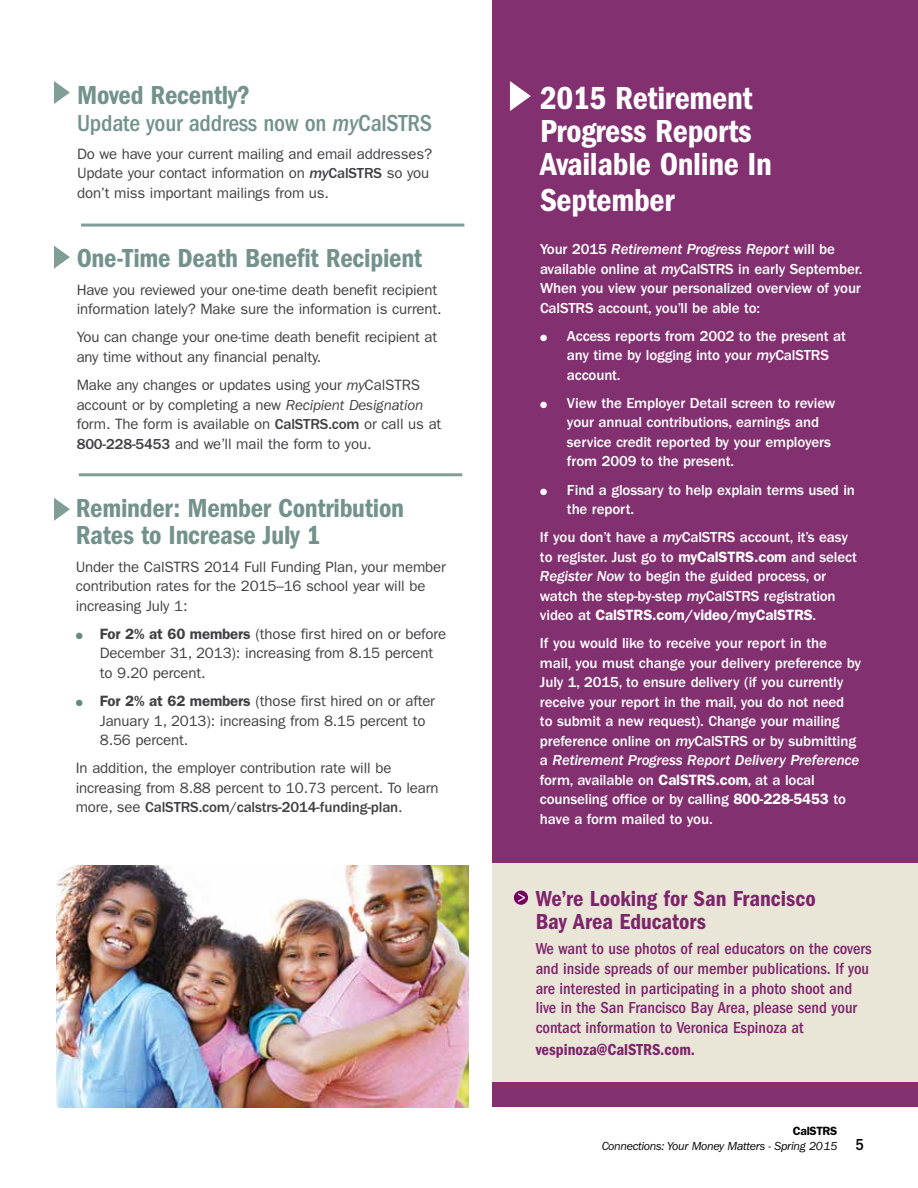
<style>
.page{position:relative;width:918px;height:1188px;background:#fff}
.page>*{position:absolute;margin:0;border:0;box-sizing:border-box;transform-origin:0 0}
.t1{font:33px/33px "ITC Franklin Gothic Std Dm Cd";letter-spacing:-.01em;color:#fff}
.t2{font:27px/27px "ITC Franklin Gothic Std Dm Cd";letter-spacing:-.01em;color:#74928d}
.t3{font:500 condensed 24px "ITC Franklin Gothic Std";letter-spacing:-.01em;color:#74928d}
.t4{font:22.5px/22.5px "ITC Franklin Gothic Std Dm Cd";color:#7e246a}
.t5{font:500 condensed 16.5px/20px "ITC Franklin Gothic Std";color:#7e246a}
.t6{font:16.5px "ITC Franklin Gothic Std Dm Cd";color:#7e246a}
.t7{font:15px/19.5px "ITC Franklin Gothic Std";letter-spacing:-.01em;color:#414042}
.t8{font:500 15px/19.5px "ITC Franklin Gothic Std";letter-spacing:-.01em;color:#fff}
.t9{font:15px "ITC Franklin Gothic Std Med It";letter-spacing:-.01em;color:#fff}
.t10{font:italic 12px/15px "ITC Franklin Gothic Std";letter-spacing:-.025em;color:#000}
.s1{font-style:italic}
.s2{font-family:"ITC Franklin Gothic Std Med It"}
.s3{font-weight:500}
.s4{color:#688882}
.s5{font-weight:600}
.s6{font-family:"ITC Franklin Gothic Std";font-weight:500}
.s7{font-family:"ITC Franklin Gothic Std Med It";font-weight:400}
.s8{font-weight:600;font-style:normal}
.s9{font-weight:500;font-style:normal;font-stretch:condensed;font-size:16.5px}
</style>
<div class="page">
<div style="left:492px;top:0;width:426px;height:1107px;background:#833070"></div>
<svg style="left:510px;top:81px;width:21px;height:30px"></svg>
<svg style="left:54px;top:81px;width:16px;height:23px"></svg>
<hr style="left:81px;top:224px;width:383px;height:3px;background:#819d97">
<hr style="left:79px;top:473px;width:383px;height:3px;background:#819d97">
<svg style="left:54px;top:498px;width:16px;height:23px"></svg>
<svg style="left:54px;top:246px;width:16px;height:23px"></svg>
<div style="left:492px;top:864px;width:426px;height:218px;background:#e9e6d8"></div>
<div style="left:514px;top:891px;width:14px;height:14px;background:#74005f;border-radius:50%"></div>
<svg style="left:518px;top:893px;width:7px;height:9px"></svg>
<img style="left:56px;top:865px;width:413px;height:243px">
<h2 class="t2" style="left:77px;top:82px;width:175px">Moved Recently?</h2>
<h3 class="t3" style="left:77px;top:109px;width:357px">Update your address now on <span class="s1">my</span>CalSTRS</h3>
<p class="t7" style="left:77px;top:144px;width:357px">Do we have your current mailing and email addresses?<br>Update your contact information on <span class="s2">my</span><span class="s3">CalSTRS</span> so you don’t miss important mailings from us.</p>
<h2 class="t2" style="left:77px;top:244px;width:347px">One-Time Death Benefit Recipient</h2>
<p class="t7" style="left:77px;top:280px;width:367px">Have you reviewed your one-time death benefit recipient information lately? Make sure the information is current.</p>
<p class="t7" style="left:77px;top:328px;width:362px">You can change your one-time death benefit recipient at any time without any financial penalty.</p>
<p class="t7" style="left:77px;top:375px;width:366px">Make any changes or updates using your <span class="s1">my</span>CalSTRS account or by completing a new <span class="s1">Recipient Designation </span>form. The form is available on <span class="s3">CalSTRS.com</span> or call us at <span class="s3">800-228-5453</span> and we’ll mail the form to you.</p>
<h2 class="t2" style="left:76px;top:494px;width:330px">Reminder: Member Contribution<br>Rates to Increase July 1</h2>
<p class="t7" style="left:76px;top:557px;width:372px">Under the CalSTRS 2014 Full Funding Plan, your member contribution rates for the 2015–16 school year will be increasing July 1:</p>
<p class="t7" style="left:100px;top:624px;width:348px;text-indent:-24px"><span class="s4">●</span> <span class="s5">For 2% at 60 members</span> (those first hired on or before<br>December 31, 2013): increasing from 8.15 percent to 9.20 percent.</p>
<p class="t7" style="left:100px;top:691px;width:337px;text-indent:-24px"><span class="s4">●</span> <span class="s5">For 2% at 62 members</span> (those first hired on or after<br>January 1, 2013): increasing from 8.15 percent to<br>8.56 percent.</p>
<p class="t7" style="left:76px;top:759px;width:364px">In addition, the employer contribution rate will be increasing from 8.88 percent to 10.73 percent. To learn more, see <span class="s3">CalSTRS.com/calstrs-2014-funding-plan</span>.</p>
<h1 class="t1" style="left:540px;top:82px;width:233px">2015 Retirement<br>Progress Reports<br>Available Online In</h1>
<h1 class="t1" style="left:540px;top:184px;width:136px">September</h1>
<p class="t9" style="left:540px;top:241px;width:296px"><span class="s6">Your 2015</span> Retirement Progress Report <span class="s6">will be</span></p>
<p class="t8" style="left:540px;top:259px;width:324px;text-align:justify">available online at <span class="s7">my</span>CalSTRS in early September.<br>When you view your personalized overview of your CalSTRS account, you’ll be able to:</p>
<p class="t8" style="left:567px;top:326px;width:280px;text-indent:-27px">● Access reports from 2002 to the present at any time by logging into your <span class="s7">my</span>CalSTRS account.</p>
<p class="t8" style="left:567px;top:393px;width:270px;text-indent:-27px">● View the Employer Detail screen to review your annual contributions, earnings and service credit reported by your employers from 2009 to the present.</p>
<p class="t8" style="left:567px;top:480px;width:290px;text-indent:-27px">● Find a glossary to help explain terms used in the report.</p>
<p class="t8" style="left:540px;top:528px;width:318px">If you don’t have a <span class="s7">my</span>CalSTRS account, it’s easy to register. Just go to <span class="s5">myCalSTRS.com</span> and select <span class="s7">Register Now</span> to begin the guided process, or watch the step-by-step <span class="s7">my</span>CalSTRS registration video at <span class="s5">CalSTRS.com/video/myCalSTRS</span>.</p>
<p class="t8" style="left:540px;top:634px;width:323px">If you would like to receive your report in the mail, you must change your delivery preference by July 1, 2015, to ensure delivery (if you currently receive your report in the mail, you do not need<br>to submit a new request). Change your mailing preference online on <span class="s7">my</span>CalSTRS or by submitting</p>
<p class="t9" style="left:540px;top:752px;width:321px"><span class="s6">a</span> Retirement Progress Report Delivery Preference</p>
<p class="t8" style="left:540px;top:770px;width:308px">form, available on <span class="s5">CalSTRS.com</span>, at a local counseling office or by calling <span class="s5">800-228-5453</span> to have a form mailed to you.</p>
<h3 class="t4" style="left:536px;top:887px;width:282px">We’re Looking for San Francisco<br>Bay Area Educators</h3>
<p class="t5" style="left:536px;top:939px;width:337px">We want to use photos of real educators on the covers and inside spreads of our member publications. If you are interested in participating in a photo shoot and live in the San Francisco Bay Area, please send your contact information to Veronica Espinoza at</p>
<p class="t6" style="left:536px;top:1040px;width:161px">vespinoza@CalSTRS.com.</p>
<p class="t10" style="left:602px;top:1124px;width:264px;text-indent:191px"><span class="s8">CalSTRS<br></span>Connections: Your Money Matters - Spring 2015 <span class="s9">5</span></p>
</div>
